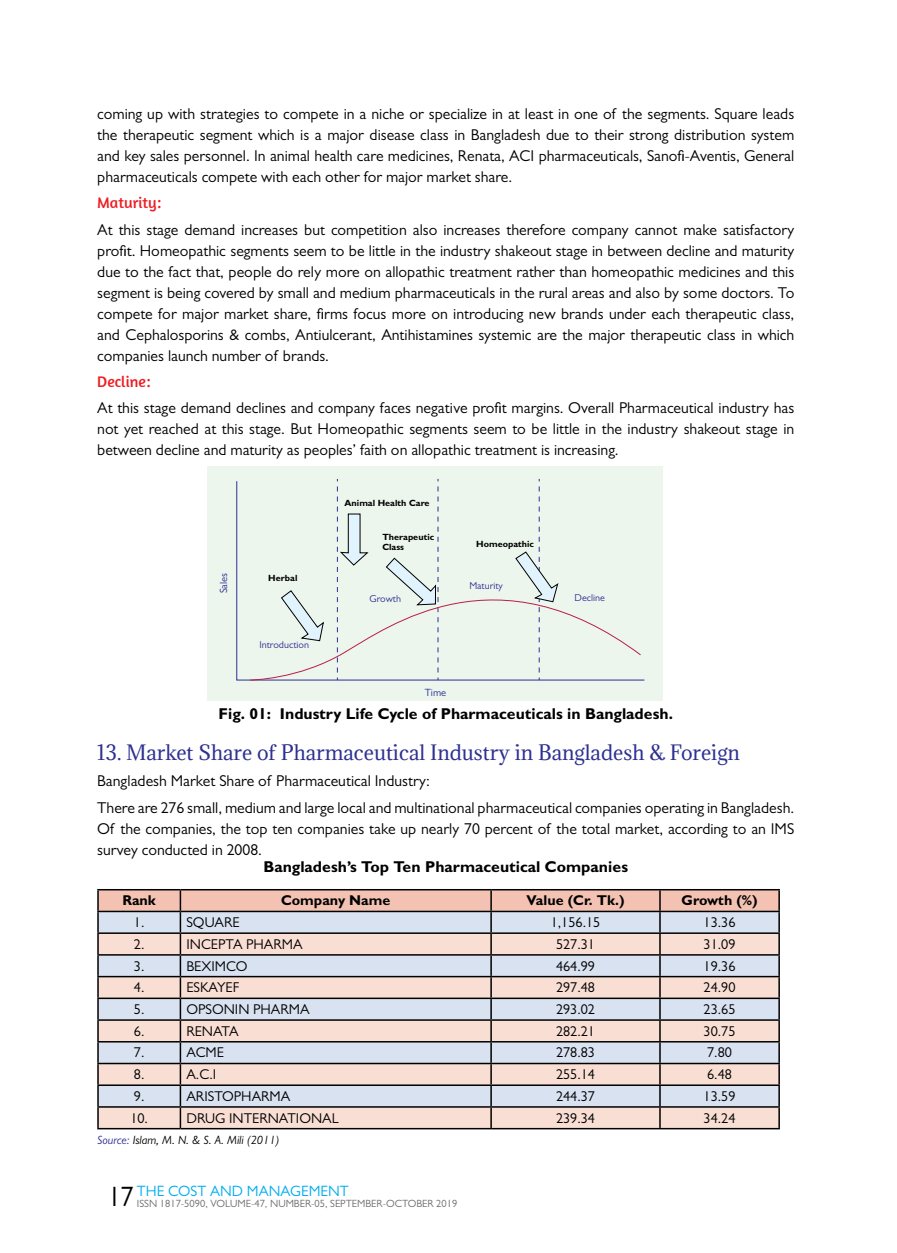
<style>
.page{position:relative;width:897px;height:1253px;background:#fff}
.page>*{position:absolute;margin:0;border:0;box-sizing:border-box;transform-origin:0 0}
.t1{font:19.5px "Adamina";color:#2e3092}
.t2{font:15.75px/21px "Gill Sans";color:#000;text-align:justify}
.t3{font:700 15.75px "Gill Sans";color:#000}
.t4{font:15.75px "Amaranth";color:#ed1d24}
.t5{font:15px "Gill Sans";color:#00aeef}
.t6{font:14.25px "Gill Sans";color:#000}
.t7{font:700 14.25px "Gill Sans";color:#000}
.t8{font:italic 12px "Gill Sans";color:#000}
.t9{font:10.5px "Gill Sans";color:#6d6e71}
.t10{font:10.5px "Gill Sans";color:#2e3092}
.t11{font:10.05px "Gill Sans";color:#2e3092}
.t12{font:700 9px/10.8px "Gill Sans";color:#000}
.s1{color:#2e3092}
.s2{font-size:28.2px;color:#000}
</style>
<div class="page">
<hr style="left:97px;top:889px;width:83px;height:1px;background:#000">
<hr style="left:97px;top:890px;width:2px;height:21px;background:#000">
<hr style="left:180px;top:889px;width:311px;height:1px;background:#000">
<hr style="left:491px;top:889px;width:169px;height:1px;background:#000">
<hr style="left:660px;top:889px;width:119px;height:1px;background:#000">
<hr style="left:97px;top:911px;width:83px;height:1px;background:#000">
<hr style="left:97px;top:912px;width:2px;height:20px;background:#000">
<hr style="left:97px;top:932px;width:83px;height:2px;background:#000">
<hr style="left:97px;top:934px;width:2px;height:20px;background:#000">
<hr style="left:97px;top:954px;width:83px;height:1px;background:#000">
<hr style="left:97px;top:955px;width:2px;height:21px;background:#000">
<hr style="left:97px;top:976px;width:83px;height:1px;background:#000">
<hr style="left:97px;top:977px;width:2px;height:20px;background:#000">
<hr style="left:97px;top:1021px;width:2px;height:20px;background:#000">
<hr style="left:97px;top:1064px;width:2px;height:20px;background:#000">
<hr style="left:97px;top:1108px;width:2px;height:20px;background:#000">
<hr style="left:97px;top:1128px;width:83px;height:1px;background:#000">
<hr style="left:180px;top:1128px;width:311px;height:1px;background:#000">
<hr style="left:491px;top:1128px;width:169px;height:1px;background:#000">
<hr style="left:660px;top:1128px;width:119px;height:1px;background:#000">
<hr style="left:97px;top:997px;width:83px;height:2px;background:#000">
<hr style="left:97px;top:999px;width:2px;height:20px;background:#000">
<hr style="left:97px;top:1019px;width:83px;height:2px;background:#000">
<hr style="left:97px;top:1041px;width:83px;height:1px;background:#000">
<hr style="left:97px;top:1042px;width:2px;height:21px;background:#000">
<hr style="left:97px;top:1063px;width:83px;height:1px;background:#000">
<hr style="left:97px;top:1084px;width:83px;height:2px;background:#000">
<hr style="left:97px;top:1086px;width:2px;height:20px;background:#000">
<hr style="left:97px;top:1106px;width:83px;height:2px;background:#000">
<svg style="left:98px;top:890px;width:681px;height:238px;background:#d8cdcd"></svg>
<hr style="left:660px;top:1106px;width:119px;height:2px;background:#000">
<div style="left:207px;top:466px;width:456px;height:234px;background:#edf6ed"></div>
<svg style="left:236px;top:480px;width:409px;height:201px"></svg>
<svg style="left:337px;top:479px;width:31px;height:69px"></svg>
<svg style="left:515px;top:479px;width:43px;height:69px"></svg>
<svg style="left:386px;top:479px;width:52px;height:69px"></svg>
<svg style="left:249px;top:548px;width:393px;height:133px"></svg>
<p class="t2" style="left:97px;top:103px;width:698px">coming up with strategies to compete in a niche or specialize in at least in one of the segments. Square leads the therapeutic segment which is a major disease class in Bangladesh due to their strong distribution system and key sales personnel. In animal health care medicines, Renata, ACI pharmaceuticals, Sanofi-Aventis, General pharmaceuticals compete with each other for major market share.</p>
<p class="t4" style="left:97px;top:194px;width:65px">Maturity:</p>
<p class="t2" style="left:97px;top:219px;width:698px">At this stage demand increases but competition also increases therefore company cannot make satisfactory profit. Homeopathic segments seem to be little in the industry shakeout stage in between decline and maturity due to the fact that, people do rely more on allopathic treatment rather than homeopathic medicines and this segment is being covered by small and medium pharmaceuticals in the rural areas and also by some doctors. To compete for major market share, firms focus more on introducing new brands under each therapeutic class, and Cephalosporins &amp; combs, Antiulcerant, Antihistamines systemic are the major therapeutic class in which companies launch number of brands.</p>
<p class="t4" style="left:97px;top:372px;width:55px">Decline:</p>
<p class="t2" style="left:97px;top:397px;width:698px">At this stage demand declines and company faces negative profit margins. Overall Pharmaceutical industry has not yet reached at this stage. But Homeopathic segments seem to be little in the industry shakeout stage in between decline and maturity as peoples’ faith on allopathic treatment is increasing.</p>
<p class="t10" style="left:218px;top:593px;width:22px;rotate:-90deg">Sales</p>
<p class="t12" style="left:268px;top:573px;width:31px">Herbal</p>
<p class="t11" style="left:259px;top:639px;width:51px">Introduction</p>
<p class="t12" style="left:344px;top:498px;width:87px">Animal Health Care</p>
<p class="t12" style="left:382px;top:531px;width:53px">Therapeutic<br>Class</p>
<p class="t12" style="left:476px;top:538px;width:59px">Homeopathic</p>
<p class="t11" style="left:369px;top:592px;width:33px">Growth</p>
<p class="t11" style="left:469px;top:579px;width:35px">Maturity</p>
<p class="t10" style="left:425px;top:686px;width:23px">Time</p>
<p class="t11" style="left:574px;top:592px;width:32px">Decline</p>
<p class="t3" style="left:218px;top:704px;width:456px">Fig. 01: Industry Life Cycle of Pharmaceuticals in Bangladesh.</p>
<p class="t1" style="left:97px;top:739px;width:644px">13. Market Share of Pharmaceutical Industry in Bangladesh &amp; Foreign</p>
<p class="t2" style="left:97px;top:768px;width:698px;line-height:26.4px">Bangladesh Market Share of Pharmaceutical Industry:<br>There are 276 small, medium and large local and multinational pharmaceutical companies operating in Bangladesh.</p>
<p class="t2" style="left:97px;top:818px;width:698px">Of the companies, the top ten companies take up nearly 70 percent of the total market, according to an IMS survey conducted in 2008.</p>
<p class="t3" style="left:263px;top:857px;width:366px">Bangladesh’s Top Ten Pharmaceutical Companies</p>
<p class="t7" style="left:122px;top:892px;width:35px">Rank</p>
<p class="t7" style="left:281px;top:892px;width:111px">Company Name</p>
<p class="t7" style="left:526px;top:892px;width:99px">Value (Cr. Tk.)</p>
<p class="t7" style="left:681px;top:892px;width:78px">Growth (%)</p>
<p class="t6" style="left:134px;top:914px;width:12px">1.</p>
<p class="t6" style="left:186px;top:914px;width:55px">SQUARE</p>
<p class="t6" style="left:550px;top:914px;width:51px">1,156.15</p>
<p class="t6" style="left:703px;top:914px;width:33px">13.36</p>
<p class="t6" style="left:134px;top:936px;width:12px">2.</p>
<p class="t6" style="left:186px;top:936px;width:118px">INCEPTA PHARMA</p>
<p class="t6" style="left:556px;top:936px;width:41px">527.31</p>
<p class="t6" style="left:703px;top:936px;width:33px">31.09</p>
<p class="t6" style="left:134px;top:957px;width:12px">3.</p>
<p class="t6" style="left:186px;top:957px;width:63px">BEXIMCO</p>
<p class="t6" style="left:556px;top:957px;width:41px">464.99</p>
<p class="t6" style="left:703px;top:957px;width:33px">19.36</p>
<p class="t6" style="left:134px;top:979px;width:12px">4.</p>
<p class="t6" style="left:186px;top:979px;width:54px">ESKAYEF</p>
<p class="t6" style="left:556px;top:979px;width:41px">297.48</p>
<p class="t6" style="left:703px;top:979px;width:33px">24.90</p>
<p class="t6" style="left:134px;top:1001px;width:12px">5.</p>
<p class="t6" style="left:186px;top:1001px;width:125px">OPSONIN PHARMA</p>
<p class="t6" style="left:556px;top:1001px;width:41px">293.02</p>
<p class="t6" style="left:703px;top:1001px;width:33px">23.65</p>
<p class="t6" style="left:134px;top:1023px;width:12px">6.</p>
<p class="t6" style="left:186px;top:1023px;width:54px">RENATA</p>
<p class="t6" style="left:556px;top:1023px;width:41px">282.21</p>
<p class="t6" style="left:703px;top:1023px;width:33px">30.75</p>
<p class="t6" style="left:134px;top:1044px;width:12px">7.</p>
<p class="t6" style="left:186px;top:1044px;width:39px">ACME</p>
<p class="t6" style="left:556px;top:1044px;width:41px">278.83</p>
<p class="t6" style="left:707px;top:1044px;width:26px">7.80</p>
<p class="t6" style="left:134px;top:1066px;width:12px">8.</p>
<p class="t6" style="left:186px;top:1066px;width:31px">A.C.I</p>
<p class="t6" style="left:556px;top:1066px;width:41px">255.14</p>
<p class="t6" style="left:707px;top:1066px;width:26px">6.48</p>
<p class="t6" style="left:134px;top:1088px;width:12px">9.</p>
<p class="t6" style="left:186px;top:1088px;width:105px">ARISTOPHARMA</p>
<p class="t6" style="left:556px;top:1088px;width:41px">244.37</p>
<p class="t6" style="left:703px;top:1088px;width:33px">13.59</p>
<p class="t6" style="left:130px;top:1109px;width:19px">10.</p>
<p class="t6" style="left:186px;top:1109px;width:154px">DRUG INTERNATIONAL</p>
<p class="t6" style="left:556px;top:1109px;width:41px">239.34</p>
<p class="t6" style="left:703px;top:1109px;width:33px">34.24</p>
<p class="t8" style="left:97px;top:1133px;width:183px"><span class="s1">Source:</span> Islam, M. N. &amp; S. A. Mili (2011)</p>
<p class="t5" style="left:108px;top:1182px;width:242px"><span class="s2">17</span> THE COST AND MANAGEMENT</p>
<p class="t9" style="left:137px;top:1197px;width:322px">ISSN 1817-5090, VOLUME-47, NUMBER-05, SEPTEMBER-OCTOBER 2019</p>
</div>
